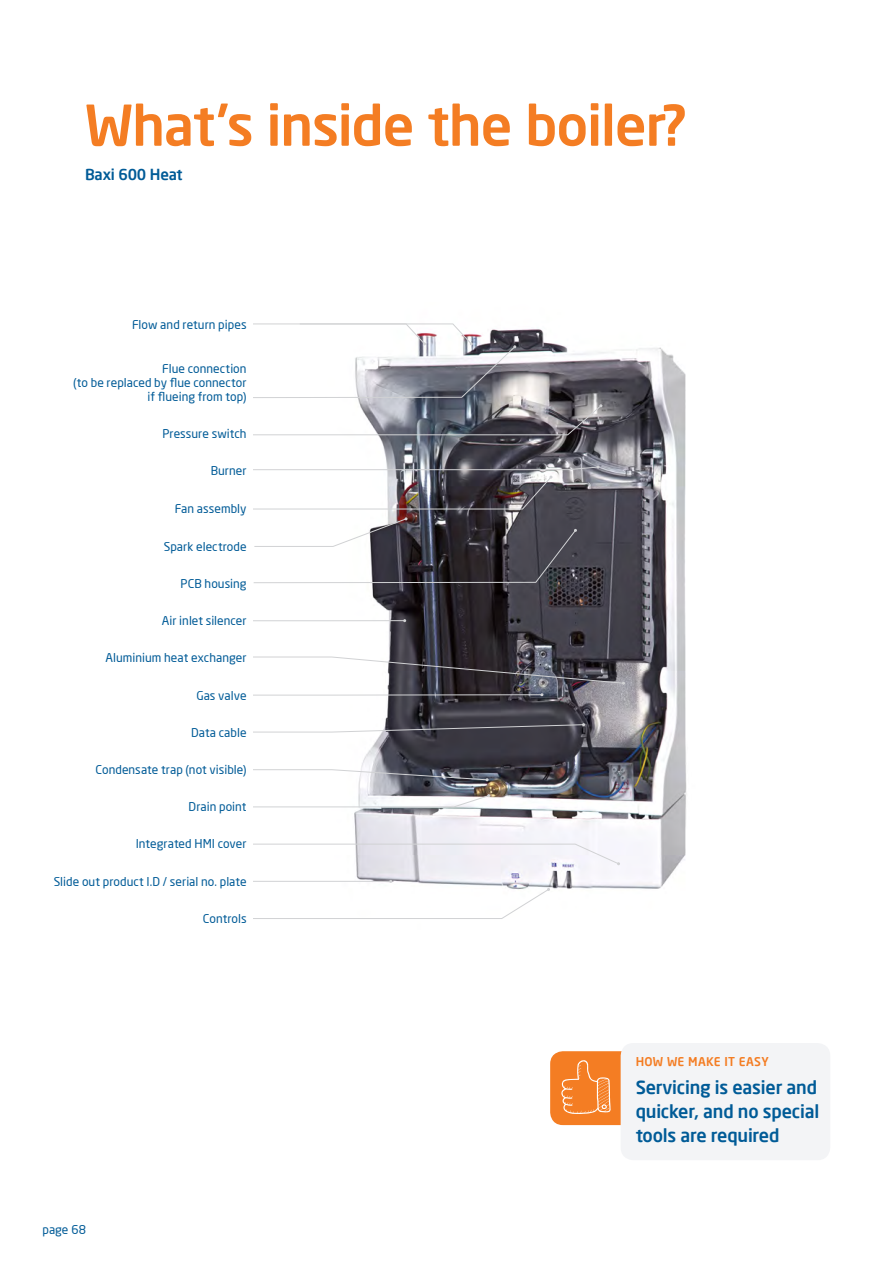
<style>
.page{position:relative;width:893px;height:1263px;background:#fff}
.page>*{position:absolute;margin:0;border:0;box-sizing:border-box;transform-origin:0 0}
.t1{font:500 55.5px "Neo Sans Pro";letter-spacing:-.02em;color:#f47d23}
.t2{font:500 18px/24px "Neo Sans Pro";letter-spacing:-.01em;color:#005b97;text-align:justify}
.t3{font:500 15px "Neo Sans Pro";letter-spacing:-.01em;color:#005b97}
.t4{font:12px/14.2px "Neo Sans Pro";letter-spacing:.005em;color:#005b97;text-align:right}
.t5{font:500 12px "Neo Sans Pro";letter-spacing:.03em;color:#f47d23}
</style>
<div class="page">
<div style="left:550px;top:1051px;width:251px;height:74px;background:#f47d23;border-radius:13px"></div>
<div style="left:621px;top:1043px;width:209px;height:117px;background:#f3f4f6;border-radius:13px"></div>
<svg style="left:561px;top:1060px;width:50px;height:54px"></svg>
<img style="left:354px;top:329px;width:333px;height:560px">
<svg style="left:253px;top:880px;width:297px;height:39px"></svg>
<svg style="left:253px;top:843px;width:367px;height:22px"></svg>
<svg style="left:253px;top:794px;width:237px;height:14px"></svg>
<svg style="left:253px;top:769px;width:236px;height:12px"></svg>
<svg style="left:253px;top:723px;width:332px;height:10px"></svg>
<svg style="left:253px;top:693px;width:290px;height:3px"></svg>
<svg style="left:253px;top:656px;width:372px;height:29px"></svg>
<svg style="left:253px;top:619px;width:153px;height:3px"></svg>
<svg style="left:253px;top:517px;width:324px;height:66px"></svg>
<svg style="left:253px;top:476px;width:299px;height:34px"></svg>
<svg style="left:253px;top:404px;width:349px;height:32px"></svg>
<svg style="left:253px;top:465px;width:347px;height:5px"></svg>
<svg style="left:253px;top:323px;width:263px;height:75px"></svg>
<h1 class="t1" style="left:85px;top:90px;width:603px">What’s inside the boiler?</h1>
<p class="t3" style="left:85px;top:165px;width:99px">Baxi 600 Heat</p>
<p class="t4" style="left:132px;top:317px;width:116px">Flow and return pipes</p>
<p class="t4" style="left:73px;top:361px;width:175px">Flue connection<br>(to be replaced by flue connector if flueing from top)</p>
<p class="t4" style="left:162px;top:426px;width:86px">Pressure switch</p>
<p class="t4" style="left:211px;top:463px;width:37px">Burner</p>
<p class="t4" style="left:175px;top:502px;width:73px">Fan assembly</p>
<p class="t4" style="left:164px;top:539px;width:84px">Spark electrode</p>
<p class="t4" style="left:180px;top:576px;width:68px">PCB housing</p>
<p class="t4" style="left:162px;top:613px;width:86px">Air inlet silencer</p>
<p class="t4" style="left:105px;top:651px;width:143px">Aluminium heat exchanger</p>
<p class="t4" style="left:196px;top:688px;width:52px">Gas valve</p>
<p class="t4" style="left:191px;top:725px;width:57px">Data cable</p>
<p class="t4" style="left:95px;top:762px;width:153px">Condensate trap (not visible)</p>
<p class="t4" style="left:189px;top:799px;width:60px">Drain point</p>
<p class="t4" style="left:136px;top:837px;width:112px">Integrated HMI cover</p>
<p class="t4" style="left:54px;top:874px;width:194px">Slide out product I.D / serial no. plate</p>
<p class="t4" style="left:203px;top:911px;width:45px">Controls</p>
<p class="t4" style="left:43px;top:1223px;width:45px">page 68</p>
<p class="t5" style="left:636px;top:1054px;width:135px">HOW WE MAKE IT EASY</p>
<h2 class="t2" style="left:636px;top:1075px;width:185px">Servicing is easier and quicker, and no special tools are required</h2>
</div>
